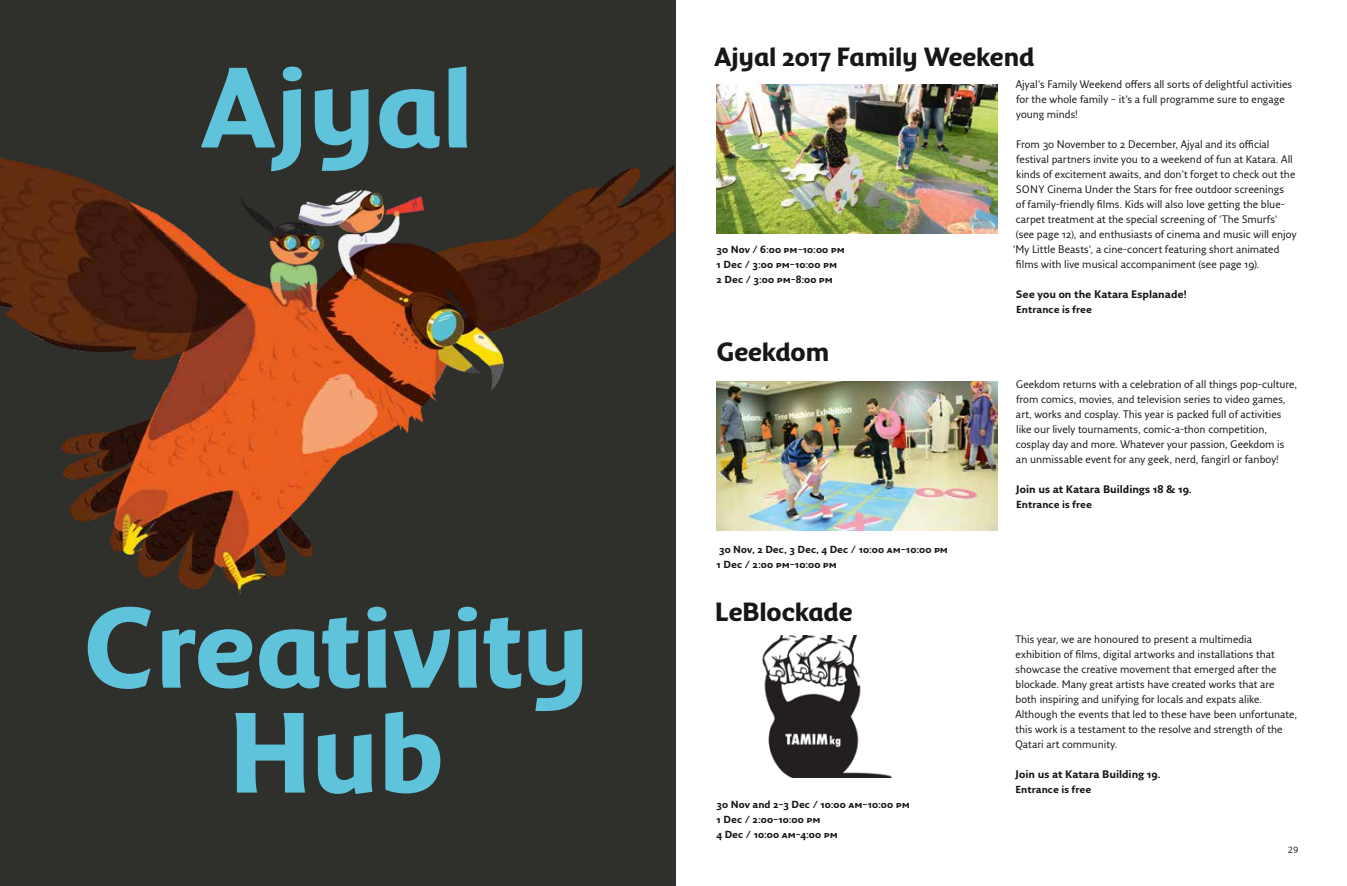
<style>
.page{position:relative;width:1347px;height:886px;background:#fff}
.page>*{position:absolute;margin:0;border:0;box-sizing:border-box;transform-origin:0 0}
.t1{font:108.12px "Fresco DFI";color:#5fc3db}
.t2{font:25px "Fresco DFI";letter-spacing:-.005em;color:#181716}
.t3{font:10.62px/15px "Fresco Sans Pro";letter-spacing:.005em;color:#181716}
.t4{font:700 10.62px "Fresco Sans Pro";color:#181716}
.t5{font:700 10px/15px "Fresco Sans Pro";letter-spacing:.01em;color:#181716}
.t6{font:8.75px "Fresco Sans Pro";color:#181716}
</style>
<div class="page">
<img style="left:716px;top:85px;width:281px;height:149px">
<img style="left:716px;top:382px;width:281px;height:148px">
<img style="left:762px;top:636px;width:130px;height:142px">
<div style="left:0;top:0;width:675px;height:886px;background:#2f302c"></div>
<img style="left:0;top:158px;width:673px;height:435px">
<h1 class="t1" style="left:200px;top:30px;width:275px">Ajyal</h1>
<h1 class="t1" style="left:84px;top:570px;width:506px">Creativity</h1>
<h1 class="t1" style="left:229px;top:675px;width:216px">Hub</h1>
<h2 class="t2" style="left:714px;top:39px;width:322px">Ajyal 2017 Family Weekend</h2>
<p class="t3" style="left:1015px;top:76px;width:278px">Ajyal’s Family Weekend offers all sorts of delightful activities for the whole family – it’s a full programme sure to engage young minds!</p>
<p class="t3" style="left:1016px;top:136px;width:255px">From 30 November to 2 December, Ajyal and its official</p>
<p class="t3" style="left:1016px;top:151px;width:278px">festival partners invite you to a weekend of fun at Katara. All</p>
<p class="t3" style="left:1016px;top:166px;width:281px">kinds of excitement awaits, and don’t forget to check out the</p>
<p class="t3" style="left:1016px;top:181px;width:270px">SONY Cinema Under the Stars for free outdoor screenings</p>
<p class="t3" style="left:1016px;top:196px;width:271px">of family-friendly films. Kids will also love getting the blue-</p>
<p class="t3" style="left:1015px;top:211px;width:263px">carpet treatment at the special screening of ‘The Smurfs’</p>
<p class="t3" style="left:1015px;top:226px;width:282px">(see page 12), and enthusiasts of cinema and music will enjoy</p>
<p class="t3" style="left:1012px;top:241px;width:268px">‘My Little Beasts’, a cine-concert featuring short animated</p>
<p class="t3" style="left:1016px;top:256px;width:245px">films with live musical accompaniment (see page 19).</p>
<p class="t4" style="left:1016px;top:287px;width:172px">See you on the Katara Esplanade!</p>
<p class="t5" style="left:1016px;top:301px;width:77px">Entrance is free</p>
<h2 class="t2" style="left:717px;top:333px;width:114px">Geekdom</h2>
<p class="t5" style="left:716px;top:241px;width:130px">30 Nov / 6:00 PM–10:00 PM<br>1 Dec / 3:00 PM–10:00 PM<br>2 Dec / 3:00 PM–8:00 PM</p>
<p class="t5" style="left:716px;top:541px;width:233px">30 Nov, 2 Dec, 3 Dec, 4 Dec / 10:00 AM–10:00 PM<br>1 Dec / 2:00 PM–10:00 PM</p>
<h2 class="t2" style="left:715px;top:594px;width:139px">LeBlockade</h2>
<p class="t5" style="left:716px;top:796px;width:195px">30 Nov and 2–3 Dec / 10:00 AM–10:00 PM<br>1 Dec / 2:00–10:00 PM<br>4 Dec / 10:00 AM–4:00 PM</p>
<p class="t3" style="left:1015px;top:376px;width:283px">Geekdom returns with a celebration of all things pop-culture, from comics, movies, and television series to video games, art, works and cosplay. This year is packed full of activities like our lively tournaments, comic-a-thon competition, cosplay day and more. Whatever your passion, Geekdom is an unmissable event for any geek, nerd, fangirl or fanboy!</p>
<p class="t4" style="left:1016px;top:482px;width:177px">Join us at Katara Buildings 18 &amp; 19.</p>
<p class="t5" style="left:1016px;top:496px;width:77px">Entrance is free</p>
<p class="t3" style="left:1015px;top:631px;width:283px">This year, we are honoured to present a multimedia exhibition of films, digital artworks and installations that showcase the creative movement that emerged after the blockade. Many great artists have created works that are both inspiring and unifying for locals and expats alike.<br>Although the events that led to these have been unfortunate, this work is a testament to the resolve and strength of the Qatari art community.</p>
<p class="t4" style="left:1015px;top:767px;width:147px">Join us at Katara Building 19.</p>
<p class="t5" style="left:1015px;top:781px;width:77px">Entrance is free</p>
<p class="t6" style="left:1287px;top:844px;width:12px">29</p>
</div>
